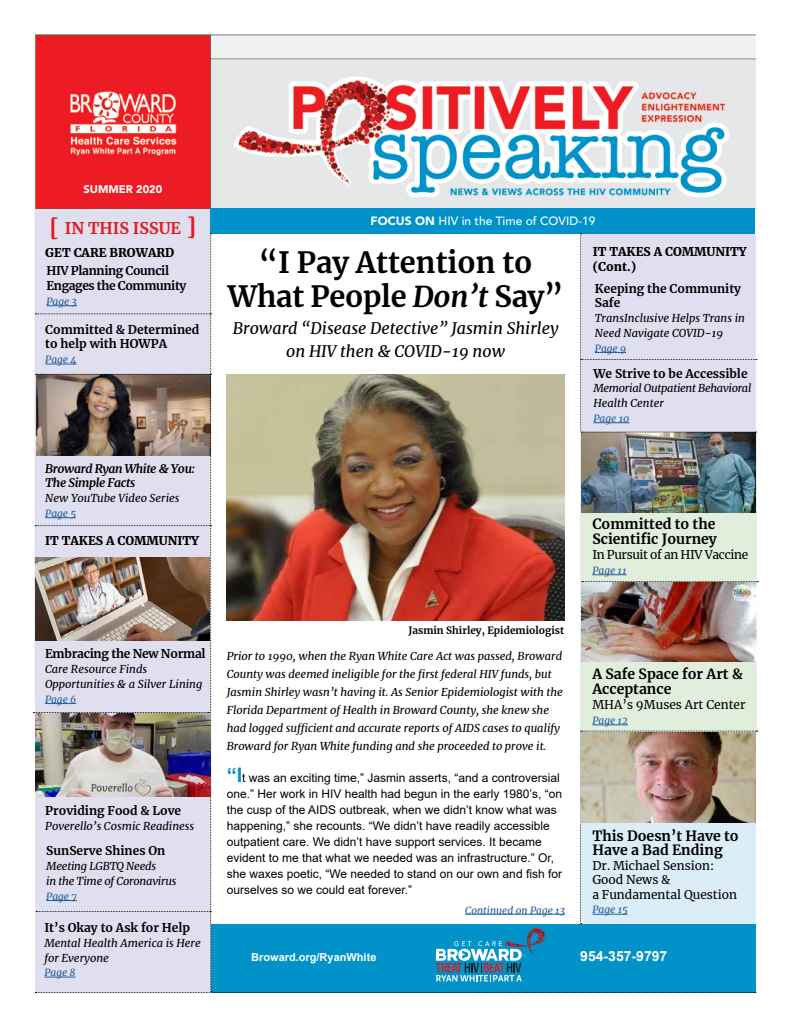
<style>
.page{position:relative;width:792px;height:1026px;background:#fff}
.page>*{position:absolute;margin:0;border:0;box-sizing:border-box;transform-origin:0 0}
.t1{font:700 29px/34px "Merriweather";color:#000;text-align:center}
.t2{font:italic 16px/23px "Merriweather";color:#000;text-align:center}
.t3{font:700 16px "Merriweather";color:#e11b22}
.t4{font:700 14px/15px "Merriweather";color:#000}
.t5{font:700 14px "Arial";color:#fff}
.t6{font:12px/16px "Arial";color:#000}
.t7{font:700 12px/14.8px "Merriweather";color:#000}
.t8{font:12px/14.5px "Merriweather";color:#000}
.t9{font:900 12px "Merriweather";color:#000}
.t10{font:700 12px "Merriweather";letter-spacing:-.03em;color:#000}
.t11{font:italic 700 12px/14.8px "Merriweather";letter-spacing:-.03em;color:#000}
.t12{font:500 12px "Avenir";color:#fff}
.t13{font:12px "Merriweather";letter-spacing:-.03em;color:#000}
.t14{font:700 12px "Merriweather";letter-spacing:-.02em;color:#000}
.t15{font:italic 11px/18px "Merriweather";color:#000}
.t16{font:italic 11px/14.8px "Merriweather";letter-spacing:-.025em;color:#000}
.t17{font:italic 11px/14.8px "Merriweather";letter-spacing:-.02em;color:#000}
.t18{font:700 11px "Arial";color:#fff}
.t19{font:900 11px "Avenir";color:#fff}
.t20{font:italic 10px "Merriweather";color:#215e9e}
.t21{font:700 10px "Merriweather";color:#000}
.s1{font-size:23px}
.s2{font-weight:900}
.s3{font-style:italic}
.s4{font-weight:700;font-size:20px;color:#0092c8}
</style>
<div class="page">
<div style="left:35px;top:208px;width:175px;height:26px;background:#e0dff0"></div>
<img style="left:35px;top:34px;width:721px;height:174px">
<div style="left:211px;top:208px;width:544px;height:25px;background:#0092c8"></div>
<div style="left:319px;top:38px;width:330px;height:16px;background:#f1f1f3"></div>
<div style="left:307px;top:39px;width:365px;height:16px;background:#f1f1f3"></div>
<img style="left:33px;top:234px;width:725px;height:759px">
<p class="t19" style="left:84px;top:180px;width:80px">SUMMER 2020</p>
<p class="t3" style="left:49px;top:217px;width:148px"><span class="s1">[</span> IN THIS ISSUE <span class="s1">]</span></p>
<p class="t12" style="left:371px;top:210px;width:226px"><span class="s2">FOCUS ON</span> HIV in the Time of COVID-19</p>
<p class="t9" style="left:593px;top:244px;width:155px">IT TAKES A COMMUNITY</p>
<p class="t9" style="left:45px;top:244px;width:131px">GET CARE BROWARD</p>
<p class="t1" style="left:228px;top:245px;width:337px">“I Pay Attention to<br>What People <span class="s3">Don’t</span> Say”</p>
<p class="t2" style="left:233px;top:316px;width:327px">Broward “Disease Detective” Jasmin Shirley on HIV then &amp; COVID-19 now</p>
<p class="t10" style="left:46px;top:263px;width:124px">HIV Planning Council</p>
<p class="t9" style="left:593px;top:258px;width:45px">(Cont.)</p>
<p class="t10" style="left:46px;top:278px;width:142px">Engages the Community</p>
<p class="t20" style="left:46px;top:294px;width:32px">Page 3</p>
<p class="t7" style="left:595px;top:280px;width:148px">Keeping the Community<br>Safe</p>
<p class="t15" style="left:595px;top:310px;width:152px;line-height:14.8px">TransInclusive Helps Trans in<br>Need Navigate COVID-19</p>
<p class="t20" style="left:595px;top:341px;width:33px">Page 9</p>
<p class="t7" style="left:45px;top:322px;width:156px">Committed &amp; Determined to help with HOWPA</p>
<p class="t20" style="left:45px;top:353px;width:33px">Page 4</p>
<p class="t11" style="left:45px;top:460px;width:151px">Broward Ryan White &amp; You:<br>The Simple Facts</p>
<p class="t15" style="left:45px;top:489px;width:136px">New YouTube Video Series</p>
<p class="t20" style="left:45px;top:506px;width:32px">Page 5</p>
<p class="t9" style="left:45px;top:533px;width:155px">IT TAKES A COMMUNITY</p>
<p class="t14" style="left:45px;top:646px;width:162px">Embracing the New Normal</p>
<p class="t15" style="left:45px;top:662px;width:159px;line-height:14.8px">Care Resource Finds<br>Opportunities &amp; a Silver Lining</p>
<p class="t20" style="left:45px;top:692px;width:33px">Page 6</p>
<p class="t7" style="left:45px;top:803px;width:137px">Providing Food &amp; Love</p>
<p class="t15" style="left:45px;top:817px;width:151px">Poverello’s Cosmic Readiness</p>
<p class="t7" style="left:46px;top:843px;width:121px">SunServe Shines On</p>
<p class="t17" style="left:46px;top:859px;width:132px">Meeting LGBTQ Needs<br>in the Time of Coronavirus</p>
<p class="t20" style="left:46px;top:889px;width:32px">Page 7</p>
<p class="t7" style="left:44px;top:920px;width:147px">It’s Okay to Ask for Help</p>
<p class="t15" style="left:44px;top:935px;width:158px;line-height:14.8px">Mental Health America is Here for Everyone</p>
<p class="t20" style="left:44px;top:966px;width:33px">Page 8</p>
<p class="t7" style="left:593px;top:365px;width:156px">We Strive to be Accessible</p>
<p class="t16" style="left:593px;top:381px;width:159px">Memorial Outpatient Behavioral<br>Health Center</p>
<p class="t20" style="left:593px;top:412px;width:38px">Page 10</p>
<p class="t21" style="left:409px;top:623px;width:157px">Jasmin Shirley, Epidemiologist</p>
<p class="t15" style="left:227px;top:647px;width:338px">Prior to 1990, when the Ryan White Care Act was passed, Broward County was deemed ineligible for the first federal HIV funds, but Jasmin Shirley wasn’t having it. As Senior Epidemiologist with the Florida Department of Health in Broward County, she knew she had logged sufficient and accurate reports of AIDS cases to qualify Broward for Ryan White funding and she proceeded to prove it.</p>
<p class="t6" style="left:227px;top:770px;width:337px"><span class="s4">“I</span>t was an exciting time,” Jasmin asserts, “and a controversial one.” Her work in HIV health had begun in the early 1980’s, “on the cusp of the AIDS outbreak, when we didn’t know what was happening,” she recounts. “We didn’t have readily accessible outpatient care. We didn’t have support services. It became evident to me that what we needed was an infrastructure.” Or, she waxes poetic, “We needed to stand on our own and fish for ourselves so we could eat forever.”</p>
<p class="t20" style="left:465px;top:903px;width:101px">Continued on Page 13</p>
<p class="t4" style="left:592px;top:516px;width:126px">Committed to the<br>Scientific Journey</p>
<p class="t13" style="left:592px;top:546px;width:157px">In Pursuit of an HIV Vaccine</p>
<p class="t20" style="left:592px;top:564px;width:36px">Page 11</p>
<p class="t4" style="left:592px;top:666px;width:152px">A Safe Space for Art &amp;<br>Acceptance</p>
<p class="t8" style="left:592px;top:697px;width:155px">MHA’s 9Muses Art Center</p>
<p class="t20" style="left:592px;top:714px;width:37px">Page 12</p>
<p class="t4" style="left:592px;top:828px;width:148px;line-height:14.5px">This Doesn’t Have to<br>Have a Bad Ending</p>
<p class="t8" style="left:592px;top:858px;width:146px">Dr. Michael Sension:<br>Good News &amp;<br>a Fundamental Question</p>
<p class="t20" style="left:592px;top:903px;width:37px">Page 15</p>
<p class="t18" style="left:251px;top:949px;width:127px">Broward.org/RyanWhite</p>
<p class="t5" style="left:580px;top:947px;width:89px">954-357-9797</p>
</div>
